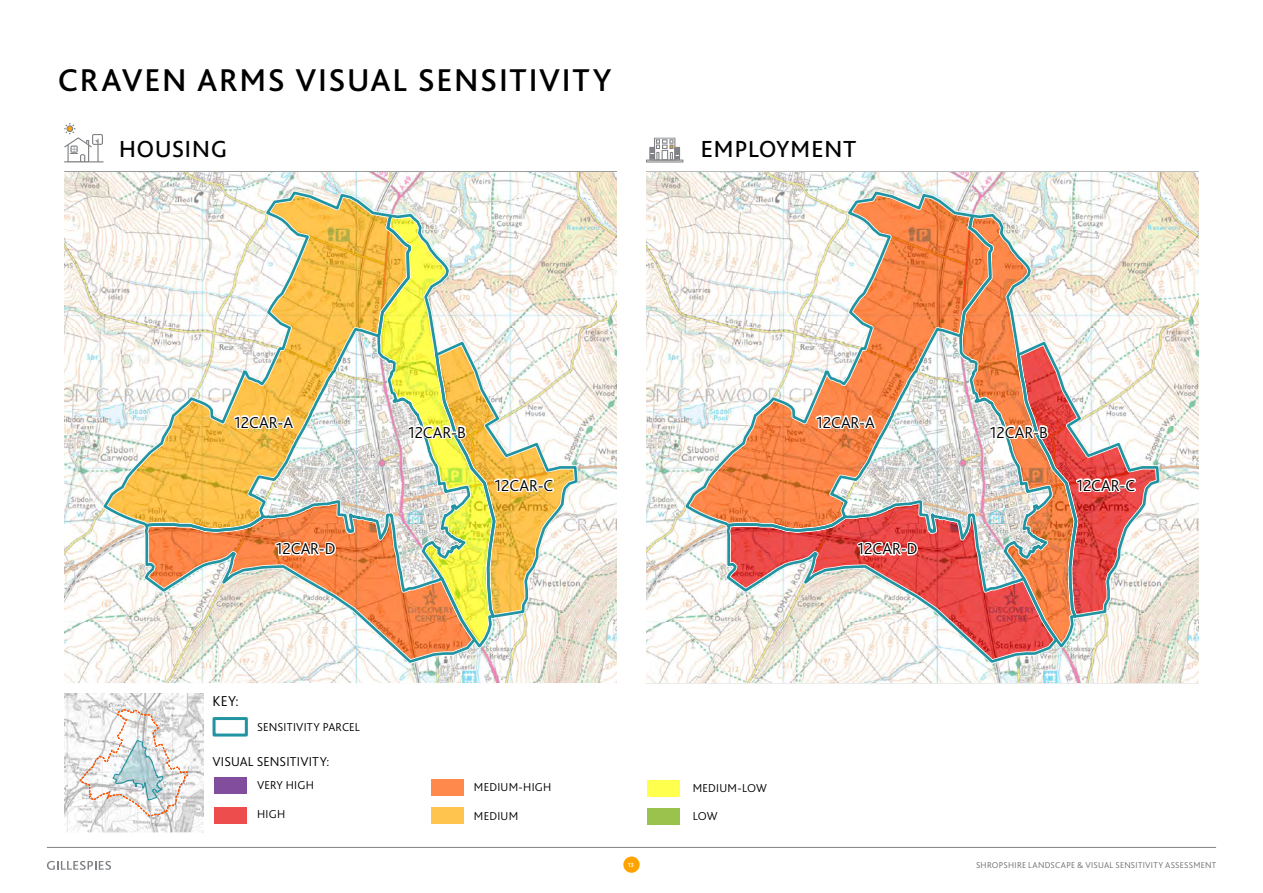
<style>
.page{position:relative;width:1263px;height:893px;background:#fff}
.page>*{position:absolute;margin:0;border:0;box-sizing:border-box;transform-origin:0 0}
.t1{font:500 33px "Bliss 2";letter-spacing:.05em;color:#000}
.t2{font:300 33px "Bliss 2";letter-spacing:-.005em;color:#000}
.t3{font:300 16.65px "Bliss 2";letter-spacing:-.005em;color:#000}
.t4{font:300 15px "Bliss 2";color:#000}
.t5{font:300 13.5px "Bliss 2";letter-spacing:.015em;color:#000}
.t6{font:300 12px "Bliss 2";letter-spacing:.02em;color:#000}
.t7{font:300 8.85px "Bliss 2";letter-spacing:.025em;color:#6d6e71}
.t8{font:500 6.3px "Bliss 2";color:#fff}
</style>
<div class="page">
<div style="left:623px;top:856px;width:17px;height:17px;background:#ffa300;border-radius:50%"></div>
<hr style="left:47px;top:847px;width:1169px;height:1px;background:#808285">
<svg style="left:47px;top:861px;width:64px;height:9px"></svg>
<svg style="left:64px;top:123px;width:40px;height:40px"></svg>
<hr style="left:646px;top:160px;width:37px;height:3px;background:#808285">
<svg style="left:649px;top:138px;width:31px;height:22px"></svg>
<hr style="left:64px;top:682px;width:553px;height:1px;background:#808285">
<hr style="left:646px;top:682px;width:553px;height:1px;background:#808285">
<hr style="left:64px;top:171px;width:553px;height:1px;background:#808285">
<div style="left:213px;top:717px;width:35px;height:19px;border:3px solid #2194a2"></div>
<div style="left:214px;top:777px;width:32px;height:17px;background:#824d9d"></div>
<div style="left:214px;top:807px;width:32px;height:16px;background:#ee4d4d"></div>
<div style="left:431px;top:779px;width:32px;height:16px;background:#ff884d"></div>
<div style="left:431px;top:807px;width:32px;height:16px;background:#ffc44d"></div>
<div style="left:648px;top:780px;width:32px;height:17px;background:#ffff4d"></div>
<div style="left:648px;top:808px;width:32px;height:17px;background:#9bc24d"></div>
<img style="left:64px;top:693px;width:139px;height:139px">
<svg style="left:79px;top:708px;width:109px;height:110px"></svg>
<img style="left:646px;top:172px;width:553px;height:510px">
<img style="left:64px;top:172px;width:553px;height:510px">
<h1 class="t1" style="left:58px;top:59px;width:555px">CRAVEN ARMS VISUAL SENSITIVITY</h1>
<h1 class="t2" style="left:118px;top:125px;width:111px">housing</h1>
<h1 class="t2" style="left:700px;top:125px;width:157px">employment</h1>
<h2 class="t3" style="left:234px;top:412px;width:60px">12CAR-A</h2>
<h2 class="t3" style="left:276px;top:538px;width:61px">12CAR-D</h2>
<h2 class="t3" style="left:408px;top:422px;width:60px">12CAR-B</h2>
<h2 class="t3" style="left:494px;top:475px;width:60px">12CAR-C</h2>
<p class="t4" style="left:213px;top:692px;width:28px">KEY:</p>
<p class="t6" style="left:257px;top:719px;width:105px">SENSITIVITY PARCEL</p>
<p class="t5" style="left:213px;top:753px;width:118px">VISUAL SENSITIVITY:</p>
<p class="t6" style="left:257px;top:777px;width:58px">VERY HIGH</p>
<p class="t6" style="left:257px;top:807px;width:30px">HIGH</p>
<p class="t6" style="left:474px;top:779px;width:79px">MEDIUM-HIGH</p>
<p class="t6" style="left:474px;top:808px;width:46px">MEDIUM</p>
<h2 class="t3" style="left:816px;top:412px;width:60px">12CAR-A</h2>
<h2 class="t3" style="left:858px;top:538px;width:61px">12CAR-D</h2>
<h2 class="t3" style="left:990px;top:422px;width:60px">12CAR-B</h2>
<h2 class="t3" style="left:1076px;top:475px;width:60px">12CAR-C</h2>
<p class="t6" style="left:693px;top:781px;width:76px">MEDIUM-LOW</p>
<p class="t6" style="left:693px;top:808px;width:26px">LOW</p>
<p class="t8" style="left:628px;top:861px;width:8px">13</p>
<p class="t7" style="left:976px;top:859px;width:242px">SHROPSHIRE LANDSCAPE &amp; VISUAL SENSITIVITY ASSESSMENT</p>
</div>
